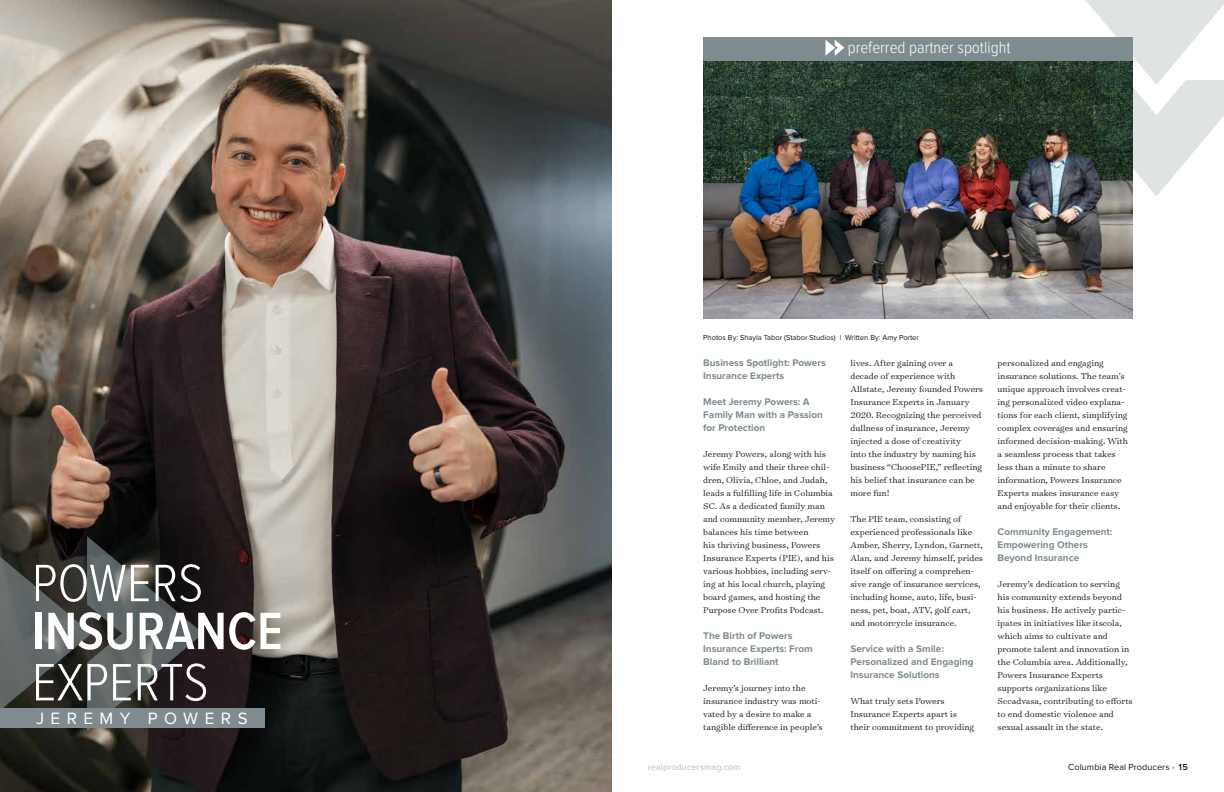
<style>
.page{position:relative;width:1224px;height:792px;background:#fff}
.page>*{position:absolute;margin:0;border:0;box-sizing:border-box;transform-origin:0 0}
.t1{font:300 54.5px "Proxima Nova Cond";color:#fff}
.t2{font:600 54.5px "Proxima Nova Cond";color:#fff}
.t3{font:300 17px "Proxima Nova Cond";color:#fff}
.t4{font:17px "Proxima Nova";letter-spacing:.38em;color:#fff}
.t5{font:700 10px/13px "Proxima Nova";color:#7f8b8f}
.t6{font:300 9.8px/13px "Surveyor Text";color:#171713}
.t7{font:9px "Proxima Nova";letter-spacing:.01em;color:#171713}
.t8{font:9px "Proxima Nova";letter-spacing:.01em;color:#bbbcbc}
.t9{font:7.5px "Proxima Nova";color:#171713}
.s1{color:#31a5d9}
.s2{font-weight:600}
</style>
<div class="page">
<svg style="left:1086px;top:0;width:138px;height:196px"></svg>
<img style="left:703px;top:61px;width:430px;height:258px">
<img style="left:0;top:0;width:612px;height:792px">
<svg style="left:0;top:536px;width:203px;height:195px;background:#414341"></svg>
<div style="left:0;top:708px;width:265px;height:20px;background:#7f8b8f"></div>
<div style="left:703px;top:37px;width:430px;height:24px;background:#7f8b8f"></div>
<svg style="left:825px;top:40px;width:19px;height:16px"></svg>
<h1 class="t1" style="left:32px;top:558px;width:173px">POWERS</h1>
<h1 class="t2" style="left:32px;top:606px;width:252px">INSURANCE</h1>
<h1 class="t1" style="left:32px;top:657px;width:178px">EXPERTS</h1>
<h2 class="t4" style="left:36px;top:708px;width:213px">JEREMY POWERS</h2>
<h2 class="t3" style="left:848px;top:40px;width:164px">preferred partner spotlight</h2>
<p class="t9" style="left:703px;top:333px;width:217px">Photos By: Shayla Tabor (Stabor Studios) | Written By: Amy Porter</p>
<p class="t5" style="left:703px;top:357px;width:124px">Business Spotlight: Powers<br>Insurance Experts</p>
<p class="t5" style="left:703px;top:396px;width:121px">Meet Jeremy Powers: A<br>Family Man with a Passion for Protection</p>
<p class="t6" style="left:703px;top:447px;width:133px">Jeremy Powers, along with his wife Emily and their three chil&shy;dren, Olivia, Chloe, and Judah, leads a fulfilling life in Columbia<br>SC. As a dedicated family man and community member, Jeremy balances his time between<br>his thriving business, Powers<br>Insurance Experts (PIE), and his various hobbies, including serv&shy;ing at his local church, playing board games, and hosting the<br>Purpose Over Profits Podcast.</p>
<p class="t5" style="left:703px;top:630px;width:111px">The Birth of Powers<br>Insurance Experts: From<br>Bland to Brilliant</p>
<p class="t6" style="left:703px;top:681px;width:121px">Jeremy’s journey into the insurance industry was moti&shy;vated by a desire to make a tangible difference in people’s</p>
<p class="t6" style="left:850px;top:356px;width:134px">lives. After gaining over a decade of experience with<br>Allstate, Jeremy founded Powers<br>Insurance Experts in January<br>2020. Recognizing the perceived dullness of insurance, Jeremy injected a dose of creativity<br>into the industry by naming his business “ChoosePIE,” reflecting his belief that insurance can be more fun!</p>
<p class="t6" style="left:850px;top:512px;width:134px">The PIE team, consisting of experienced professionals like<br>Amber, Sherry, Lyndon, Garnett,<br>Alan, and Jeremy himself, prides itself on offering a comprehen&shy;sive range of insurance services, including home, auto, life, busi&shy;ness, pet, boat, ATV, golf cart, and motorcycle insurance.</p>
<p class="t5" style="left:850px;top:643px;width:125px">Service with a Smile:<br>Personalized and Engaging<br>Insurance Solutions</p>
<p class="t6" style="left:850px;top:694px;width:125px">What truly sets Powers<br>Insurance Experts apart is their commitment to providing</p>
<p class="t6" style="left:998px;top:356px;width:132px">personalized and engaging insurance solutions. The team’s unique approach involves creat&shy;ing personalized video explana&shy;tions for each client, simplifying complex coverages and ensuring informed decision-making. With a seamless process that takes less than a minute to share information, Powers Insurance<br>Experts makes insurance easy and enjoyable for their clients.</p>
<p class="t5" style="left:998px;top:526px;width:116px">Community Engagement:<br>Empowering Others<br>Beyond Insurance</p>
<p class="t6" style="left:998px;top:577px;width:137px">Jeremy’s dedication to serving his community extends beyond his business. He actively partic&shy;ipates in initiatives like itscola, which aims to cultivate and promote talent and innovation in the Columbia area. Additionally,<br>Powers Insurance Experts supports organizations like<br>Sccadvasa, contributing to efforts to end domestic violence and sexual assault in the state.</p>
<p class="t8" style="left:648px;top:762px;width:94px">realproducersmag.com</p>
<p class="t7" style="left:1068px;top:762px;width:121px">Columbia Real Producers <span class="s1">•</span> <span class="s2">15</span></p>
</div>
